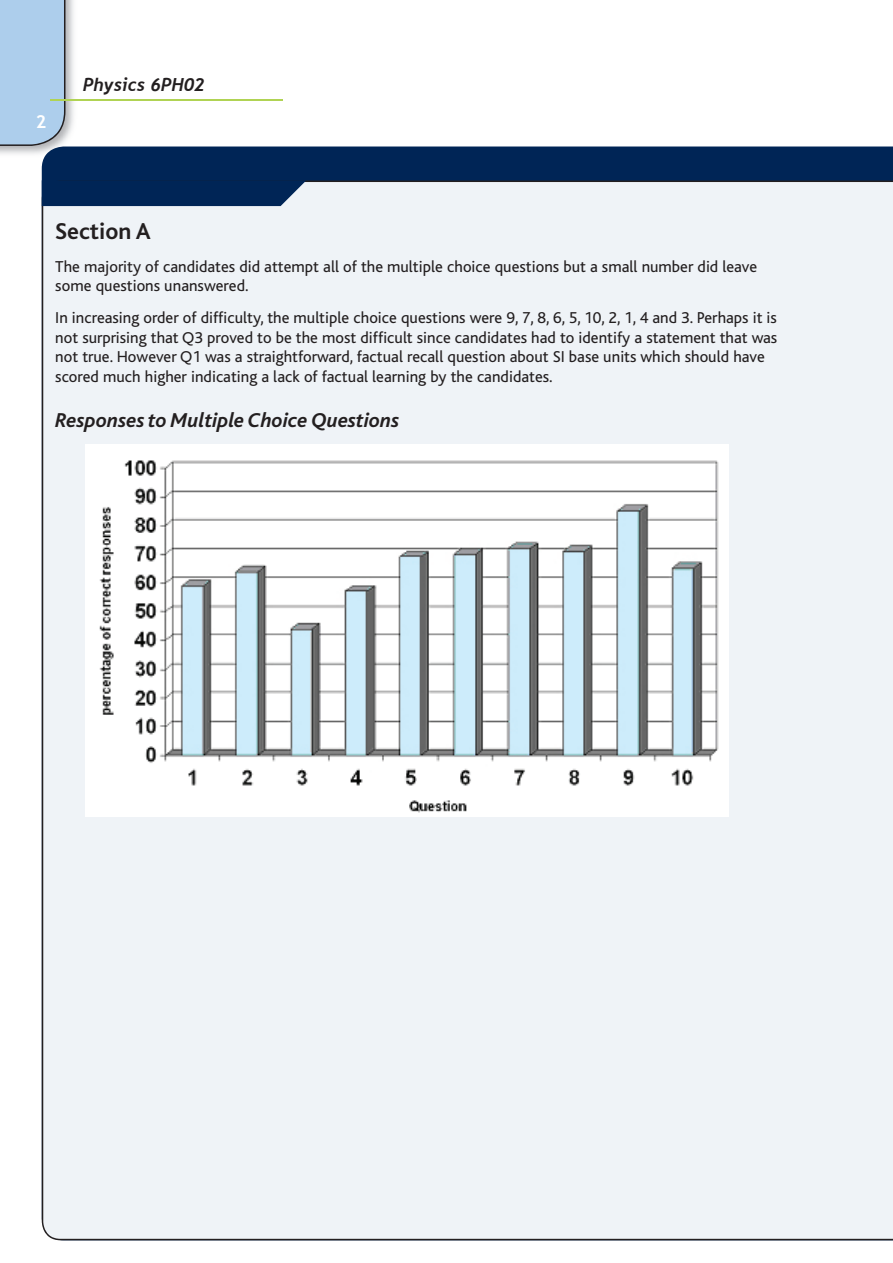
<style>
.page{position:relative;width:893px;height:1263px;background:#fff}
.page>*{position:absolute;margin:0;border:0;box-sizing:border-box;transform-origin:0 0}
.t1{font:700 24px "Bliss";color:#231f20}
.t2{font:italic 700 21px "Bliss";color:#231f20}
.t3{font:italic 700 18px "Trebuchet";color:#231f20}
.t4{font:700 18px "Trebuchet MS";color:#fff}
.t5{font:16.5px/19.5px "Bliss";color:#231f20}
</style>
<div class="page">
<img style="left:0;top:0;width:74px;height:154px">
<div style="left:0;top:0;width:65px;height:146px;background:#adceec"></div>
<hr style="left:50px;top:99px;width:233px;height:2px;background:#b0d354">
<div style="left:42px;top:146px;width:851px;height:35px;background:#002556"></div>
<div style="left:42px;top:181px;width:851px;height:1059px;background:#eff3f7"></div>
<svg style="left:42px;top:153px;width:290px;height:53px"></svg>
<img style="left:85px;top:444px;width:643px;height:372px">
<p class="t4" style="left:36px;top:110px;width:12px">2</p>
<p class="t3" style="left:83px;top:74px;width:123px">Physics 6PH02</p>
<h1 class="t1" style="left:55px;top:219px;width:97px">Section A</h1>
<p class="t5" style="left:55px;top:257px;width:703px">The majority of candidates did attempt all of the multiple choice questions but a small number did leave some questions unanswered.</p>
<p class="t5" style="left:55px;top:309px;width:723px">In increasing order of difficulty, the multiple choice questions were 9, 7, 8, 6, 5, 10, 2, 1, 4 and 3. Perhaps it is not surprising that Q3 proved to be the most difficult since candidates had to identify a statement that was not true. However Q1 was a straightforward, factual recall question about SI base units which should have scored much higher indicating a lack of factual learning by the candidates.</p>
<p class="t2" style="left:55px;top:409px;width:346px">Responses to Multiple Choice Questions</p>
</div>
